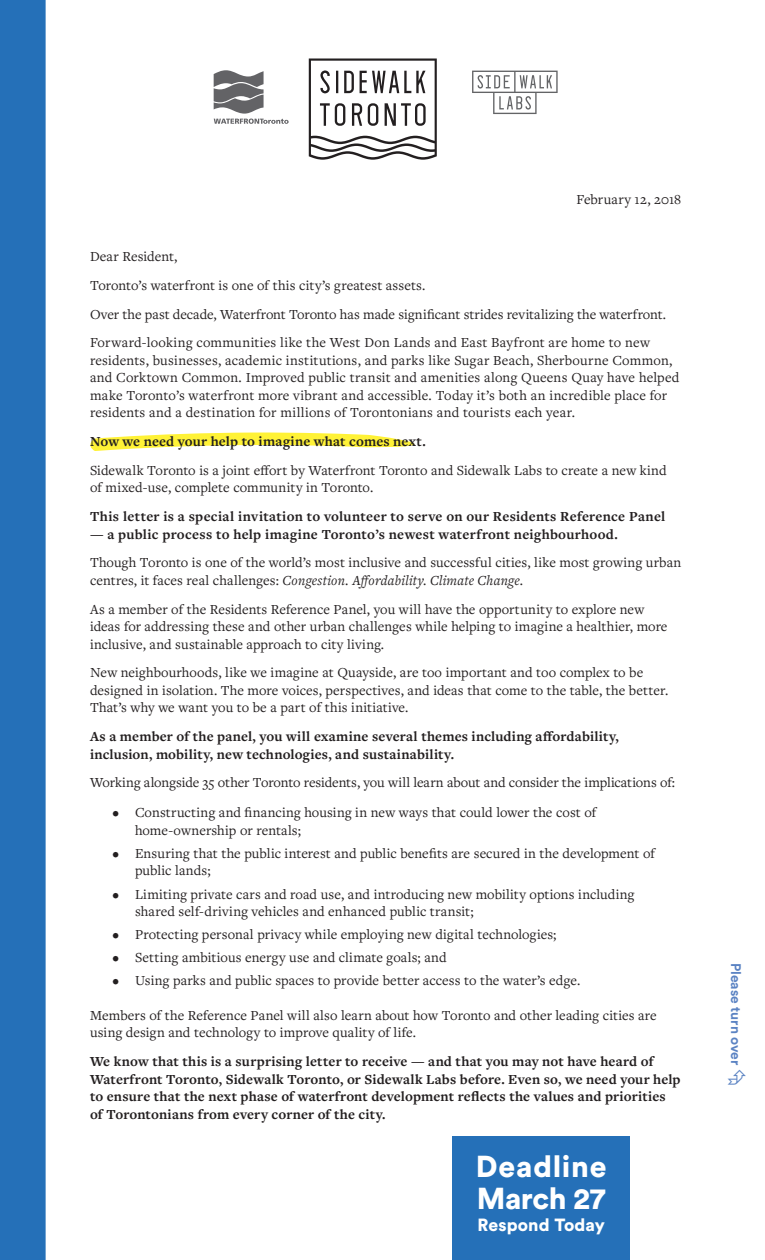
<style>
.page{position:relative;width:765px;height:1260px;background:#fff}
.page>*{position:absolute;margin:0;border:0;box-sizing:border-box;transform-origin:0 0}
.t1{font:900 30px/31.2px "Circular Pro";letter-spacing:.02em;color:#fff}
.t2{font:900 17.5px "Circular Pro";letter-spacing:.005em;color:#fff}
.t3{font:14.38px/17.5px "Freight Text Pro";letter-spacing:.005em;color:#231f20}
.t4{font:700 14.38px/17.5px "Freight Text Pro";letter-spacing:.015em;color:#231f20}
.t5{font:700 13.75px "Circular Pro";color:#5b83c3}
.s1{font-style:italic}
</style>
<div class="page">
<div style="left:0;top:0;width:46px;height:1260px;background:#2570b8"></div>
<div style="left:452px;top:1136px;width:178px;height:124px;background:#2570b8"></div>
<svg style="left:90px;top:432px;width:325px;height:19px"></svg>
<svg style="left:309px;top:59px;width:128px;height:101px"></svg>
<svg style="left:472px;top:71px;width:86px;height:43px"></svg>
<svg style="left:214px;top:70px;width:75px;height:54px"></svg>
<p class="t3" style="left:577px;top:190px;width:106px">February 12, 2018</p>
<p class="t3" style="left:90px;top:242px;width:577px;line-height:28.8px">Dear Resident,<br>Toronto’s waterfront is one of this city’s greatest assets.<br>Over the past decade, Waterfront Toronto has made significant strides revitalizing the waterfront.<br>Forward-looking communities like the West Don Lands and East Bayfront are home to new</p>
<p class="t3" style="left:90px;top:351px;width:591px">residents, businesses, academic institutions, and parks like Sugar Beach, Sherbourne Common, and Corktown Common. Improved public transit and amenities along Queens Quay have helped make Toronto’s waterfront more vibrant and accessible. Today it’s both an incredible place for residents and a destination for millions of Torontonians and tourists each year.</p>
<p class="t4" style="left:90px;top:432px;width:337px">Now we need your help to imagine what comes next.</p>
<p class="t3" style="left:90px;top:461px;width:578px">Sidewalk Toronto is a joint effort by Waterfront Toronto and Sidewalk Labs to create a new kind of mixed-use, complete community in Toronto.</p>
<p class="t4" style="left:90px;top:507px;width:577px">This letter is a special invitation to volunteer to serve on our Residents Reference Panel</p>
<p class="t4" style="left:90px;top:525px;width:529px">— a public process to help imagine Toronto’s newest waterfront neighbourhood.</p>
<p class="t3" style="left:90px;top:553px;width:593px">Though Toronto is one of the world’s most inclusive and successful cities, like most growing urban centres, it faces real challenges: <span class="s1">Congestion. Affordability. Climate Change</span>.</p>
<p class="t3" style="left:90px;top:600px;width:579px">As a member of the Residents Reference Panel, you will have the opportunity to explore new ideas for addressing these and other urban challenges while helping to imagine a healthier, more inclusive, and sustainable approach to city living.</p>
<p class="t3" style="left:90px;top:663px;width:580px">New neighbourhoods, like we imagine at Quayside, are too important and too complex to be designed in isolation. The more voices, perspectives, and ideas that come to the table, the better.<br>That’s why we want you to be a part of this initiative.</p>
<p class="t4" style="left:90px;top:727px;width:531px">As a member of the panel, you will examine several themes including affordability, inclusion, mobility, new technologies, and sustainability.</p>
<p class="t3" style="left:90px;top:773px;width:587px">Working alongside 35 other Toronto residents, you will learn about and consider the implications of:</p>
<p class="t3" style="left:135px;top:803px;width:463px;text-indent:-22px">• Constructing and financing housing in new ways that could lower the cost of home-ownership or rentals;</p>
<p class="t3" style="left:135px;top:844px;width:521px;text-indent:-22px">• Ensuring that the public interest and public benefits are secured in the development of public lands;</p>
<p class="t3" style="left:135px;top:885px;width:501px;text-indent:-22px">• Limiting private cars and road use, and introducing new mobility options including shared self-driving vehicles and enhanced public transit;</p>
<p class="t3" style="left:112px;top:925px;width:446px">• Protecting personal privacy while employing new digital technologies;</p>
<p class="t3" style="left:112px;top:948px;width:336px">• Setting ambitious energy use and climate goals; and</p>
<p class="t3" style="left:112px;top:972px;width:469px">• Using parks and public spaces to provide better access to the water’s edge.</p>
<p class="t3" style="left:90px;top:1006px;width:568px">Members of the Reference Panel will also learn about how Toronto and other leading cities are using design and technology to improve quality of life.</p>
<p class="t4" style="left:90px;top:1052px;width:592px">We know that this is a surprising letter to receive — and that you may not have heard of Waterfront Toronto, Sidewalk Toronto, or Sidewalk Labs before. Even so, we need your help to ensure that the next phase of waterfront development reflects the values and priorities of Torontonians from every corner of the city.</p>
<h1 class="t1" style="left:476px;top:1150px;width:132px">Deadline<br>March 27</h1>
<p class="t2" style="left:478px;top:1213px;width:129px">Respond Today</p>
<p class="t5" style="left:745px;top:963px;width:104px;rotate:90deg">Please turn over</p>
</div>
